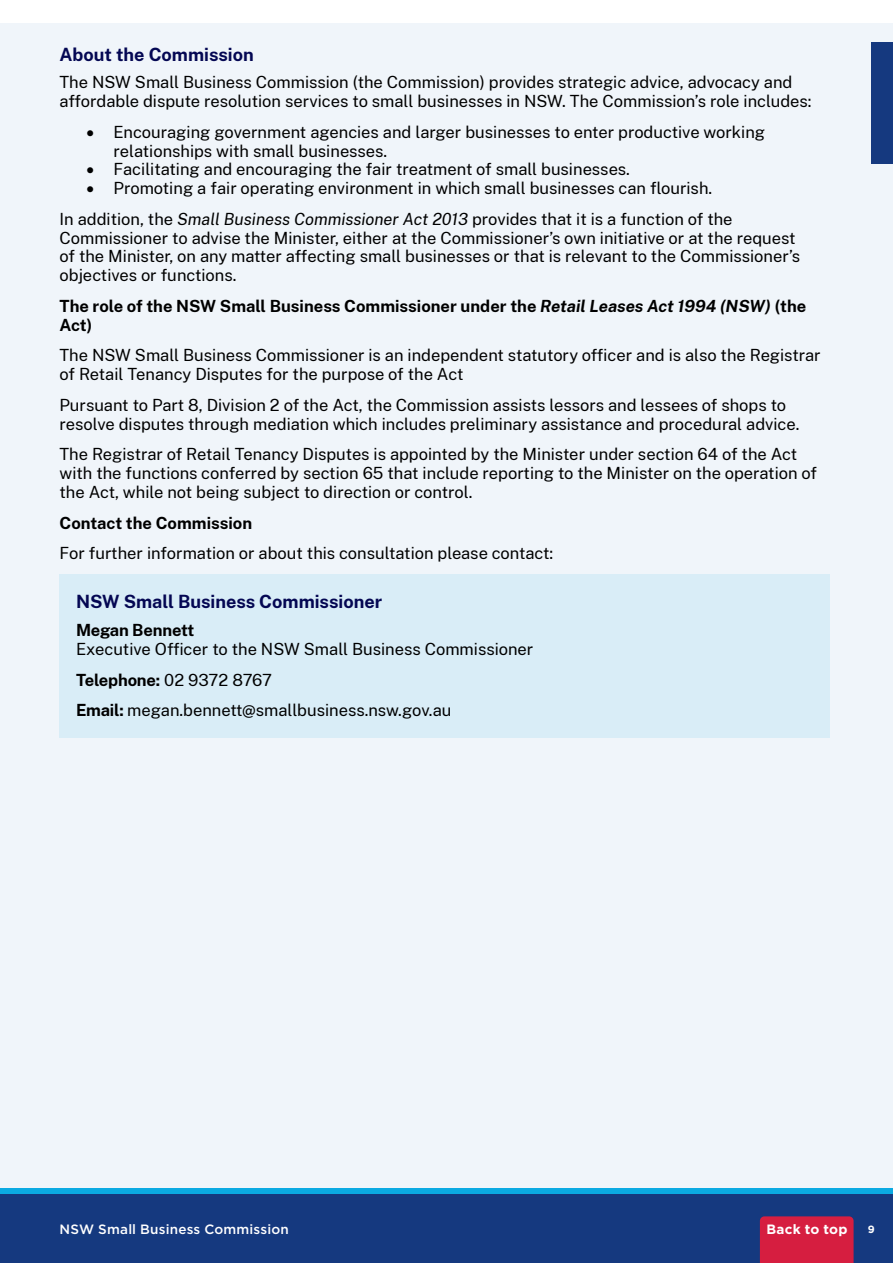
<style>
.page{position:relative;width:893px;height:1263px;background:#fff}
.page>*{position:absolute;margin:0;border:0;box-sizing:border-box;transform-origin:0 0}
.t1{font:700 18px "Public Sans";color:#040753}
.t2{font:16.5px/18.8px "Public Sans";color:#000}
.t3{font:700 16.5px/18.8px "Public Sans";color:#000}
.t4{font:16.5px "Public Sans";letter-spacing:-.02em;color:#000}
.t5{font:500 13.5px "Gotham";letter-spacing:.015em;color:#fff}
.t6{font:700 13.5px "Gotham";letter-spacing:.015em;color:#fff}
.t7{font:700 10.5px "Gotham";color:#fff}
.s1{font-style:italic}
.s2{font-weight:700}
</style>
<div class="page">
<div style="left:0;top:23px;width:893px;height:1170px;background:#f0f5fa"></div>
<div style="left:0;top:1188px;width:893px;height:75px;background:#15397f"></div>
<div style="left:0;top:1188px;width:893px;height:5px;background:#0baae2"></div>
<div style="left:760px;top:1216px;width:94px;height:47px;background:#d61e40"></div>
<div style="left:872px;top:43px;width:21px;height:121px;background:#15397f"></div>
<div style="left:60px;top:575px;width:770px;height:163px;background:#d9edf7"></div>
<h4 class="t1" style="left:60px;top:41px;width:196px">About the Commission</h4>
<p class="t2" style="left:60px;top:72px;width:754px">The NSW Small Business Commission (the Commission) provides strategic advice, advocacy and affordable dispute resolution services to small businesses in NSW. The Commission’s role includes:</p>
<p class="t2" style="left:87px;top:122px;width:680px">• Encouraging government agencies and larger businesses to-enter productive-working</p>
<p class="t2" style="left:114px;top:141px;width:275px">relationships with small businesses.</p>
<p class="t2" style="left:87px;top:159px;width:545px">• Facilitating and encouraging the fair treatment of small businesses.</p>
<p class="t2" style="left:87px;top:178px;width:644px">• Promoting a fair operating environment in which small businesses-can flourish.-</p>
<p class="t2" style="left:60px;top:209px;width:675px">In addition, the <span class="s1">Small Business Commissioner Act 2013</span> provides that it is a function of the</p>
<p class="t2" style="left:60px;top:228px;width:738px">Commissioner to advise the Minister,-either at the Commissioner’s-own initiative-or at the request</p>
<p class="t2" style="left:60px;top:246px;width:742px">of the Minister, on any matter affecting small businesses or that is relevant to the Commissioner’s objectives or functions.</p>
<p class="t3" style="left:60px;top:295px;width:765px">The role of the NSW Small Business Commissioner under the <span class="s1">Retail Leases Act 1994 (NSW)</span> (the-<br>Act)-</p>
<p class="t2" style="left:60px;top:345px;width:763px">The NSW Small Business Commissioner is an independent statutory-officer and is also the Registrar</p>
<p class="t2" style="left:60px;top:364px;width:405px">of Retail Tenancy Disputes for the purpose of the Act</p>
<p class="t2" style="left:60px;top:395px;width:742px">Pursuant to Part 8, Division 2 of the Act, the Commission assists lessors and lessees of shops to resolve disputes through mediation which includes preliminary assistance and procedural advice.</p>
<p class="t2" style="left:60px;top:444px;width:759px">The Registrar of Retail Tenancy Disputes is appointed by the Minister under section 64 of the Act with the functions conferred by section 65 that include reporting to the Minister on the operation of the Act, while not being subject to direction or control.</p>
<p class="t3" style="left:60px;top:512px;width:194px">Contact the Commission</p>
<p class="t2" style="left:60px;top:543px;width:495px">For further information or about this consultation please contact:</p>
<p class="t1" style="left:76px;top:588px;width:308px">NSW Small Business Commissioner</p>
<h4 class="t3" style="left:76px;top:619px;width:120px">Megan Bennett</h4>
<p class="t2" style="left:76px;top:639px;width:475px">Executive Officer to the NSW Small Business Commissioner-</p>
<p class="t4" style="left:76px;top:668px;width:214px"><span class="s2">Telephone:</span> 02 9372 8767-</p>
<p class="t2" style="left:76px;top:700px;width:377px"><span class="s2">Email:</span> megan.bennett@smallbusiness.nsw.gov.au</p>
<p class="t5" style="left:60px;top:1220px;width:231px">NSW Small Business Commission</p>
<p class="t6" style="left:766px;top:1220px;width:82px">Back to top</p>
<p class="t7" style="left:868px;top:1222px;width:8px">9</p>
</div>
